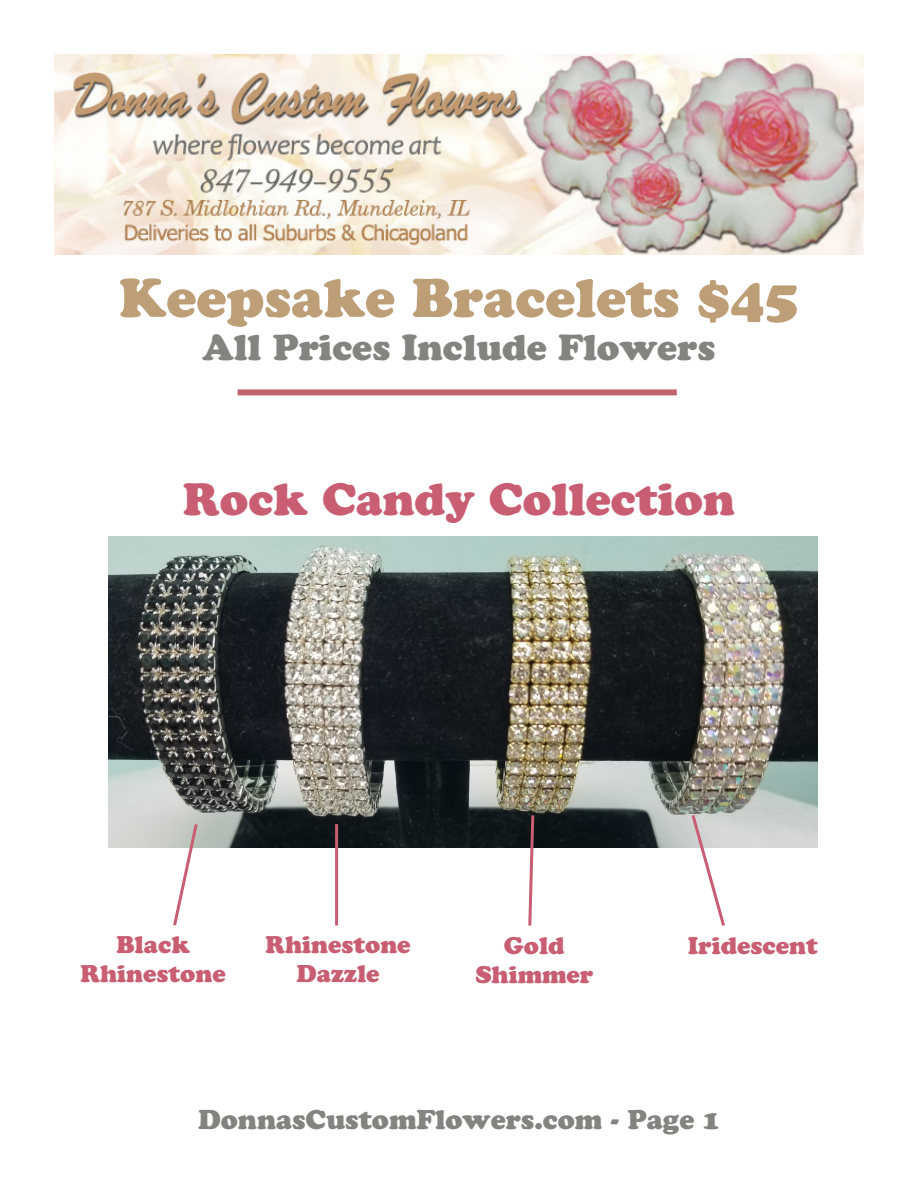
<style>
.page{position:relative;width:918px;height:1188px;background:#fff}
.page>*{position:absolute;margin:0;border:0;box-sizing:border-box;transform-origin:0 0}
.t1{font:54px "Cooper Black Std";color:#bd9e76}
.t2{font:45px "Cooper Black Std";color:#c95e72}
.t3{font:36px "Cooper Black Std";color:#848380}
.t4{font:27px "Cooper Black Std";color:#848380}
.t5{font:24px "Cooper Black Std";color:#c95e72}
</style>
<div class="page">
<img style="left:54px;top:54px;width:810px;height:201px">
<div style="left:238px;top:389px;width:439px;height:6px;background:#be636f"></div>
<img style="left:108px;top:536px;width:709px;height:312px">
<svg style="left:171px;top:821px;width:29px;height:105px"></svg>
<hr style="left:335px;top:824px;width:3px;height:102px;background:#c95e72">
<svg style="left:527px;top:812px;width:9px;height:114px"></svg>
<svg style="left:689px;top:812px;width:38px;height:114px"></svg>
<p class="t1" style="left:119px;top:265px;width:681px">Keepsake Bracelets $45</p>
<p class="t3" style="left:203px;top:326px;width:514px">All Prices Include Flowers</p>
<p class="t2" style="left:183px;top:472px;width:553px">Rock Candy Collection</p>
<p class="t5" style="left:116px;top:931px;width:75px">Black</p>
<p class="t5" style="left:81px;top:959px;width:147px">Rhinestone</p>
<p class="t5" style="left:266px;top:931px;width:147px">Rhinestone</p>
<p class="t5" style="left:297px;top:959px;width:85px">Dazzle</p>
<p class="t5" style="left:504px;top:931px;width:62px">Gold</p>
<p class="t5" style="left:475px;top:960px;width:119px">Shimmer</p>
<p class="t5" style="left:688px;top:931px;width:131px">Iridescent</p>
<p class="t4" style="left:198px;top:1103px;width:523px">DonnasCustomFlowers.com - Page 1</p>
</div>
